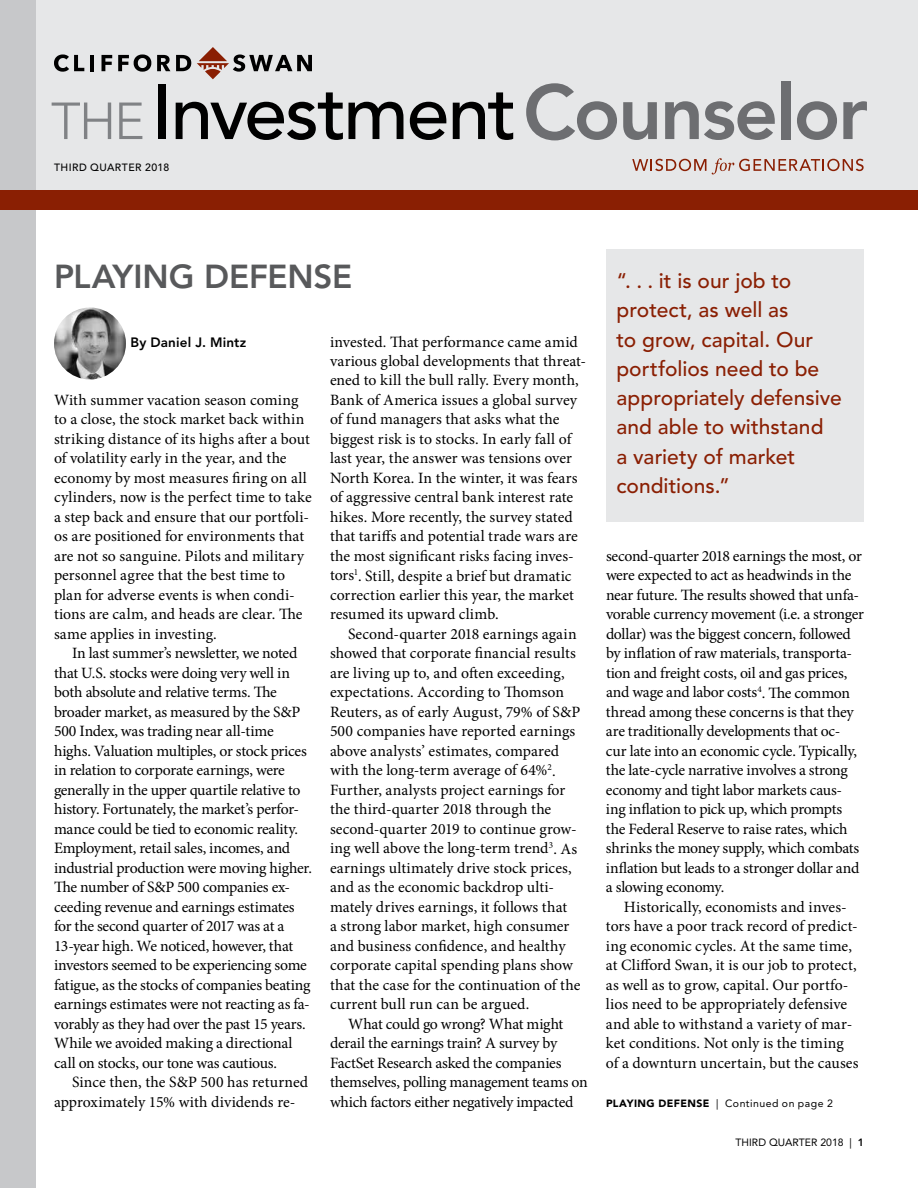
<style>
.page{position:relative;width:918px;height:1188px;background:#fff}
.page>*{position:absolute;margin:0;border:0;box-sizing:border-box;transform-origin:0 0}
.t1{font:500 76.8px "Avenir LT Std";letter-spacing:-.03em;color:#000}
.t2{font:800 33px "Avenir LT Std";letter-spacing:-.005em;color:#58595b}
.t3{font:500 21px/29.2px "Avenir LT Std";color:#8a1f03}
.t4{font:15.75px/19.5px "Minion Pro";letter-spacing:-.005em;color:#000}
.t5{font:800 13.5px "Avenir LT Std";letter-spacing:.015em;color:#000}
.t6{font:10.5px "Avenir LT Std";letter-spacing:.045em;color:#000}
.t7{font:10.5px "Avenir LT Std";color:#000}
.t8{font:500 10.5px "Avenir LT Std";letter-spacing:.045em;color:#000}
.s1{font-weight:300;font-size:51.6px;color:#808285}
.s2{font-weight:800;color:#6d6e71}
.s3{font-weight:900}
.s4{font-weight:800}
</style>
<div class="page">
<div style="left:0;top:0;width:36px;height:1188px;background:#c7c8ca"></div>
<div style="left:36px;top:0;width:882px;height:191px;background:#e6e7e8"></div>
<svg style="left:54px;top:54px;width:30px;height:18px"></svg>
<hr style="left:90px;top:55px;width:4px;height:16px;background:#000">
<svg style="left:102px;top:55px;width:10px;height:16px"></svg>
<svg style="left:118px;top:54px;width:33px;height:18px"></svg>
<svg style="left:157px;top:55px;width:13px;height:16px"></svg>
<svg style="left:176px;top:55px;width:15px;height:16px"></svg>
<svg style="left:197px;top:47px;width:115px;height:32px"></svg>
<svg style="left:632px;top:159px;width:74px;height:12px"></svg>
<svg style="left:712px;top:158px;width:152px;height:16px"></svg>
<div style="left:0;top:190px;width:918px;height:20px;background:#8a1f03"></div>
<img style="left:54px;top:308px;width:72px;height:72px;border-radius:36px">
<div style="left:606px;top:249px;width:258px;height:273px;background:#e6e7e8"></div>
<h1 class="t1" style="left:51px;top:68px;width:819px"><span class="s1">THE</span> Investment<span class="s2">Counselor</span></h1>
<p class="t8" style="left:54px;top:161px;width:117px">THIRD QUARTER 2018</p>
<h2 class="t2" style="left:54px;top:257px;width:300px">PLAYING DEFENSE</h2>
<p class="t5" style="left:130px;top:334px;width:117px">By Daniel J. Mintz</p>
<p class="t4" style="left:330px;top:332px;width:258px">invested. That performance came amid various global developments that threat&shy;ened to kill the bull rally. Every month, Bank of America issues a global survey of fund managers that asks what the biggest risk is to stocks. In early fall of last year, the answer was tensions over North Korea. In the winter, it was fears of aggressive central bank interest rate hikes. More recently, the survey stated that tariffs and potential trade wars are the most significant risks facing inves&shy;tors<sup>1</sup>. Still, despite a brief but dramatic correction earlier this year, the market resumed its upward climb.</p>
<p class="t4" style="left:330px;top:624px;width:252px;text-indent:18px">Second-quarter 2018 earnings again showed that corporate financial results are living up to, and often exceeding, expectations. According to Thomson Reuters, as of early August, 79% of S&amp;P 500 companies have reported earnings above analysts’ estimates, compared with the long-term average of 64%<sup>2</sup>.<br>Further, analysts project earnings for the third-quarter 2018 through the second-quarter 2019 to continue grow&shy;ing well above the long-term trend<sup>3</sup>. As earnings ultimately drive stock prices, and as the economic backdrop ulti&shy;mately drives earnings, it follows that<br>a strong labor market, high consumer and business confidence, and healthy corporate capital spending plans show that the case for the continuation of the current bull run can be argued.</p>
<p class="t4" style="left:330px;top:1014px;width:259px;text-indent:18px">What could go wrong? What might derail the earnings train? A survey by FactSet Research asked the companies themselves, polling management teams on which factors either negatively impacted</p>
<p class="t4" style="left:54px;top:390px;width:259px">With summer vacation season coming to a close, the stock market back within striking distance of its highs after a bout of volatility early in the year, and the economy by most measures firing on all cylinders, now is the perfect time to take a step back and ensure that our portfoli&shy;os are positioned for environments that are not so sanguine. Pilots and military personnel agree that the best time to plan for adverse events is when condi&shy;tions are calm, and heads are clear. The same applies in investing.</p>
<p class="t4" style="left:54px;top:644px;width:260px;text-indent:18px">In last summer’s newsletter, we noted that U.S. stocks were doing very well in both absolute and relative terms. The broader market, as measured by the S&amp;P 500 Index, was trading near all-time highs. Valuation multiples, or stock prices in relation to corporate earnings, were generally in the upper quartile relative to history. Fortunately, the market’s perfor&shy;mance could be tied to economic reality.<br>Employment, retail sales, incomes, and industrial production were moving higher.<br>The number of S&amp;P 500 companies ex&shy;ceeding revenue and earnings estimates for the second quarter of 2017 was at a 13-year high. We noticed, however, that investors seemed to be experiencing some fatigue, as the stocks of companies beating earnings estimates were not reacting as fa&shy;vorably as they had over the past 15 years.<br>While we avoided making a directional call on stocks, our tone was cautious.</p>
<p class="t4" style="left:54px;top:1073px;width:256px;text-indent:18px">Since then, the S&amp;P 500 has returned approximately 15% with dividends re-</p>
<h3 class="t3" style="left:616px;top:267px;width:227px">“. . . it is our job to protect, as well as<br>to grow, capital. Our portfolios need to be appropriately defensive and able to withstand<br>a variety of market conditions.”</h3>
<p class="t4" style="left:606px;top:546px;width:260px">second-quarter 2018 earnings the most, or were expected to act as headwinds in the near future. The results showed that unfa&shy;vorable currency movement (i.e. a stronger dollar) was the biggest concern, followed by inflation of raw materials, transporta&shy;tion and freight costs, oil and gas prices, and wage and labor costs<sup>4</sup>. The common thread among these concerns is that they are traditionally developments that oc&shy;cur late into an economic cycle. Typically, the late-cycle narrative involves a strong economy and tight labor markets caus&shy;ing inflation to pick up, which prompts the Federal Reserve to raise rates, which shrinks the money supply, which combats inflation but leads to a stronger dollar and a slowing economy.</p>
<p class="t4" style="left:606px;top:897px;width:254px;text-indent:18px">Historically, economists and inves&shy;tors have a poor track record of predict&shy;ing economic cycles. At the same time, at Clifford Swan, it is our job to protect, as well as to grow, capital. Our portfo&shy;lios need to be appropriately defensive and able to withstand a variety of mar&shy;ket conditions. Not only is the timing of a downturn uncertain, but the causes</p>
<p class="t6" style="left:606px;top:1097px;width:228px"><span class="s3">PLAYING DEFENSE</span> | Continued on page 2</p>
<p class="t7" style="left:736px;top:1136px;width:130px">THIRD QUARTER 2018 | <span class="s4">1</span></p>
</div>
